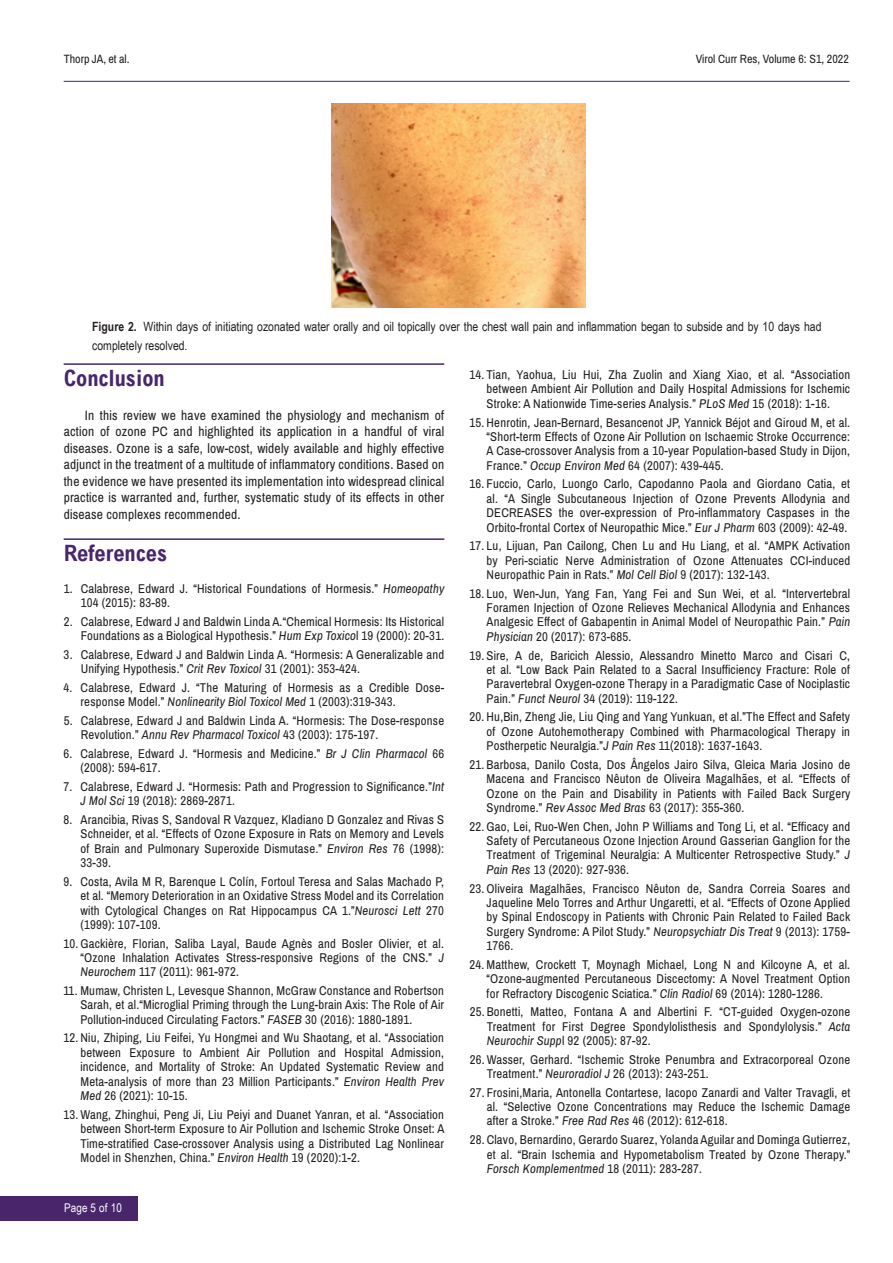
<style>
.page{position:relative;width:893px;height:1263px;background:#fff}
.page>*{position:absolute;margin:0;border:0;box-sizing:border-box;transform-origin:0 0}
.t1{font:700 condensed 22.5px "Arial";color:#49266c}
.t2{font:13.5px/16.5px "Archivo Narrow";letter-spacing:.015em;color:#231f20;text-align:justify}
.t3{font:12.75px/14.4px "Archivo Narrow";letter-spacing:.015em;color:#231f20;text-align:justify}
.t4{font:12.75px/19.2px "Arial Narrow";color:#231f20}
.t5{font:12px "Archivo Narrow";color:#231f20}
.t6{font:12px "Arial Narrow";letter-spacing:.015em;color:#fff}
.s1{font-weight:700}
.s2{font-style:italic}
</style>
<div class="page">
<hr style="left:64px;top:81px;width:786px;height:1px;background:#49266c">
<div style="left:0;top:1196px;width:137px;height:24px;background:#49266c"></div>
<hr style="left:64px;top:363px;width:380px;height:2px;background:#49266c">
<hr style="left:64px;top:538px;width:380px;height:2px;background:#49266c">
<img style="left:331px;top:104px;width:254px;height:204px">
<p class="t5" style="left:64px;top:52px;width:67px">Thorp JA, et al.</p>
<p class="t5" style="left:696px;top:52px;width:154px">Virol Curr Res, Volume 6: S1, 2022</p>
<p class="t4" style="left:92px;top:316px;width:731px"><span class="s1">Figure 2.</span> Within days of initiating ozonated water orally and oil topically over the chest wall pain and inflammation began to subside and by 10 days had completely resolved.</p>
<h1 class="t1" style="left:64px;top:365px;width:103px">Conclusion</h1>
<p class="t2" style="left:64px;top:407px;width:382px;text-indent:21px">In this review we have examined the physiology and mechanism of action of ozone PC and highlighted its application in a handful of viral diseases. Ozone is a safe, low-cost, widely available and highly effective adjunct in the treatment of a multitude of inflammatory conditions. Based on the evidence we have presented its implementation into widespread clinical practice is warranted and, further, systematic study of its effects in other disease complexes recommended.</p>
<h1 class="t1" style="left:64px;top:541px;width:105px">References</h1>
<p class="t3" style="left:81px;top:581px;width:365px;text-indent:-17px">1. Calabrese, Edward J. “Historical Foundations of Hormesis.” <span class="s2">Homeopathy<br></span>104 (2015): 83-89.</p>
<p class="t3" style="left:64px;top:614px;width:382px;text-align:right">2. Calabrese, Edward J and Baldwin Linda A.“Chemical Hormesis: Its Historical<br>Foundations as a Biological Hypothesis.” <span class="s2">Hum Exp Toxico</span>l 19 (2000): 20-31.</p>
<p class="t3" style="left:81px;top:647px;width:365px;text-indent:-17px">3. Calabrese, Edward J and Baldwin Linda A. “Hormesis: A Generalizable and<br>Unifying Hypothesis.” <span class="s2">Crit Rev Toxicol</span> 31 (2001): 353-424.</p>
<p class="t3" style="left:81px;top:680px;width:365px;text-indent:-17px">4. Calabrese, Edward J. “The Maturing of Hormesis as a Credible Dose&shy;response Model.” <span class="s2">Nonlinearity Biol Toxicol Med</span> 1 (2003):319-343.</p>
<p class="t3" style="left:81px;top:713px;width:365px;text-indent:-17px">5. Calabrese, Edward J and Baldwin Linda A. “Hormesis: The Dose-response<br>Revolution.” <span class="s2">Annu Rev Pharmacol Toxicol</span> 43 (2003): 175-197.</p>
<p class="t3" style="left:81px;top:746px;width:365px;text-indent:-17px">6. Calabrese, Edward J. “Hormesis and Medicine.” <span class="s2">Br J Clin Pharmacol</span> 66 (2008): 594-617.</p>
<p class="t3" style="left:81px;top:779px;width:365px;text-indent:-17px">7. Calabrese, Edward J. “Hormesis: Path and Progression to Significance.”<span class="s2">Int<br>J Mol Sci</span> 19 (2018): 2869-2871.</p>
<p class="t3" style="left:81px;top:812px;width:365px;text-indent:-17px">8. Arancibia, Rivas S, Sandoval R Vazquez, Kladiano D Gonzalez and Rivas S Schneider, et al. “Effects of Ozone Exposure in Rats on Memory and Levels of Brain and Pulmonary Superoxide Dismutase.” <span class="s2">Environ Res</span> 76 (1998):<br>33-39.</p>
<p class="t3" style="left:80px;top:874px;width:365px;text-indent:-17px">9. Costa, Avila M R, Barenque L Colín, Fortoul Teresa and Salas Machado P, et al. “Memory Deterioration in an Oxidative Stress Model and its Correlation with Cytological Changes on Rat Hippocampus CA 1.”<span class="s2">Neurosci Lett</span> 270 (1999): 107-109.</p>
<p class="t3" style="left:80px;top:936px;width:365px;text-indent:-17px">10. Gackière, Florian, Saliba Layal, Baude Agnès and Bosler Olivier, et al. “Ozone Inhalation Activates Stress-responsive Regions of the CNS.” <span class="s2">J Neurochem</span> 117 (2011): 961-972.</p>
<p class="t3" style="left:80px;top:984px;width:365px;text-indent:-17px">11. Mumaw, Christen L, Levesque Shannon, McGraw Constance and Robertson Sarah, et al.“Microglial Priming through the Lung-brain Axis: The Role of Air Pollution-induced Circulating Factors.” <span class="s2">FASEB</span> 30 (2016): 1880-1891.</p>
<p class="t3" style="left:80px;top:1031px;width:365px;text-indent:-17px">12. Niu, Zhiping, Liu Feifei, Yu Hongmei and Wu Shaotang, et al. “Association between Exposure to Ambient Air Pollution and Hospital Admission, incidence, and Mortality of Stroke: An Updated Systematic Review and Meta-analysis of more than 23 Million Participants.” <span class="s2">Environ Health Prev Med</span> 26 (2021): 10-15.</p>
<p class="t3" style="left:80px;top:1107px;width:366px;text-indent:-17px">13. Wang, Zhinghui, Peng Ji, Liu Peiyi and Duanet Yanran, et al. “Association between Short-term Exposure to Air Pollution and Ischemic Stroke Onset: A Time-stratified Case-crossover Analysis using a Distributed Lag Nonlinear Model in Shenzhen, China.” <span class="s2">Environ Health</span> 19 (2020):1-2.</p>
<p class="t6" style="left:64px;top:1199px;width:59px">Page 5 of 10</p>
<p class="t3" style="left:487px;top:368px;width:365px;text-indent:-17px">14. Tian, Yaohua, Liu Hui, Zha Zuolin and Xiang Xiao, et al. “Association between Ambient Air Pollution and Daily Hospital Admissions for Ischemic Stroke: A Nationwide Time-series Analysis.” <span class="s2">PLoS Med</span> 15 (2018): 1-16.</p>
<p class="t3" style="left:487px;top:415px;width:365px;text-indent:-17px">15. Henrotin, Jean-Bernard, Besancenot JP, Yannick Béjot and Giroud M, et al. “Short-term Effects of Ozone Air Pollution on Ischaemic Stroke Occurrence:<br>A Case-crossover Analysis from a 10-year Population-based Study in Dijon, France.” <span class="s2">Occup Environ Med</span> 64 (2007): 439-445.</p>
<p class="t3" style="left:487px;top:477px;width:365px;text-indent:-17px">16. Fuccio, Carlo, Luongo Carlo, Capodanno Paola and Giordano Catia, et al. “A Single Subcutaneous Injection of Ozone Prevents Allodynia and DECREASES the over-expression of Pro-inflammatory Caspases in the Orbito-frontal Cortex of Neuropathic Mice.” <span class="s2">Eur J Pharm</span> 603 (2009): 42-49.</p>
<p class="t3" style="left:487px;top:539px;width:365px;text-indent:-17px">17. Lu, Lijuan, Pan Cailong, Chen Lu and Hu Liang, et al. “AMPK Activation by Peri-sciatic Nerve Administration of Ozone Attenuates CCI-induced Neuropathic Pain in Rats.” <span class="s2">Mol Cell Biol</span> 9 (2017): 132-143.</p>
<p class="t3" style="left:487px;top:586px;width:365px;text-indent:-17px">18. Luo, Wen-Jun, Yang Fan, Yang Fei and Sun Wei, et al. “Intervertebral Foramen Injection of Ozone Relieves Mechanical Allodynia and Enhances Analgesic Effect of Gabapentin in Animal Model of Neuropathic Pain.” <span class="s2">Pain Physician</span> 20 (2017): 673-685.</p>
<p class="t3" style="left:487px;top:648px;width:365px;text-indent:-17px">19. Sire, A de, Baricich Alessio, Alessandro Minetto Marco and Cisari C, et al. “Low Back Pain Related to a Sacral Insufficiency Fracture: Role of Paravertebral Oxygen-ozone Therapy in a Paradigmatic Case of Nociplastic Pain.” <span class="s2">Funct Neurol</span> 34 (2019): 119-122.</p>
<p class="t3" style="left:487px;top:710px;width:365px;text-indent:-17px">20. Hu,Bin, Zheng Jie, Liu Qing and Yang Yunkuan, et al.”The Effect and Safety of Ozone Autohemotherapy Combined with Pharmacological Therapy in Postherpetic Neuralgia.”<span class="s2">J Pain Res</span> 11(2018): 1637-1643.</p>
<p class="t3" style="left:487px;top:757px;width:365px;text-indent:-17px">21. Barbosa, Danilo Costa, Dos Ângelos Jairo Silva, Gleica Maria Josino de Macena and Francisco Nêuton de Oliveira Magalhães, et al. “Effects of Ozone on the Pain and Disability in Patients with Failed Back Surgery Syndrome.” <span class="s2">Rev Assoc Med Bras</span> 63 (2017): 355-360.</p>
<p class="t3" style="left:487px;top:819px;width:365px;text-indent:-17px">22. Gao, Lei, Ruo-Wen Chen, John P Williams and Tong Li, et al. “Efficacy and Safety of Percutaneous Ozone Injection Around Gasserian Ganglion for the Treatment of Trigeminal Neuralgia: A Multicenter Retrospective Study.” <span class="s2">J Pain Res</span> 13 (2020): 927-936.</p>
<p class="t3" style="left:487px;top:881px;width:365px;text-indent:-17px">23. Oliveira Magalhães, Francisco Nêuton de, Sandra Correia Soares and Jaqueline Melo Torres and Arthur Ungaretti, et al. “Effects of Ozone Applied by Spinal Endoscopy in Patients with Chronic Pain Related to Failed Back Surgery Syndrome: A Pilot Study.” <span class="s2">Neuropsychiatr Dis Treat</span> 9 (2013): 1759- 1766.</p>
<p class="t3" style="left:487px;top:957px;width:365px;text-indent:-17px">24.Matthew, Crockett T, Moynagh Michael, Long N and Kilcoyne A, et al. “Ozone-augmented Percutaneous Discectomy: A Novel Treatment Option for Refractory Discogenic Sciatica.” <span class="s2">Clin Radiol</span> 69 (2014): 1280-1286.</p>
<p class="t3" style="left:487px;top:1005px;width:365px;text-indent:-17px">25. Bonetti, Matteo, Fontana A and Albertini F. “CT-guided Oxygen-ozone Treatment for First Degree Spondylolisthesis and Spondylolysis.” <span class="s2">Acta Neurochir Supp</span>l 92 (2005): 87-92.</p>
<p class="t3" style="left:487px;top:1052px;width:365px;text-indent:-17px">26. Wasser, Gerhard. “Ischemic Stroke Penumbra and Extracorporeal Ozone<br>Treatment.” <span class="s2">Neuroradiol J</span> 26 (2013): 243-251.</p>
<p class="t3" style="left:487px;top:1085px;width:365px;text-indent:-17px">27. Frosini,Maria, Antonella Contartese, Iacopo Zanardi and Valter Travagli, et al. “Selective Ozone Concentrations may Reduce the Ischemic Damage after a Stroke.” <span class="s2">Free Rad Res</span> 46 (2012): 612-618.</p>
<p class="t3" style="left:487px;top:1133px;width:365px;text-indent:-17px">28. Clavo, Bernardino, Gerardo Suarez, Yolanda Aguilar and Dominga Gutierrez, et al. “Brain Ischemia and Hypometabolism Treated by Ozone Therapy.” <span class="s2">Forsch Komplementmed</span> 18 (2011): 283-287.</p>
</div>
